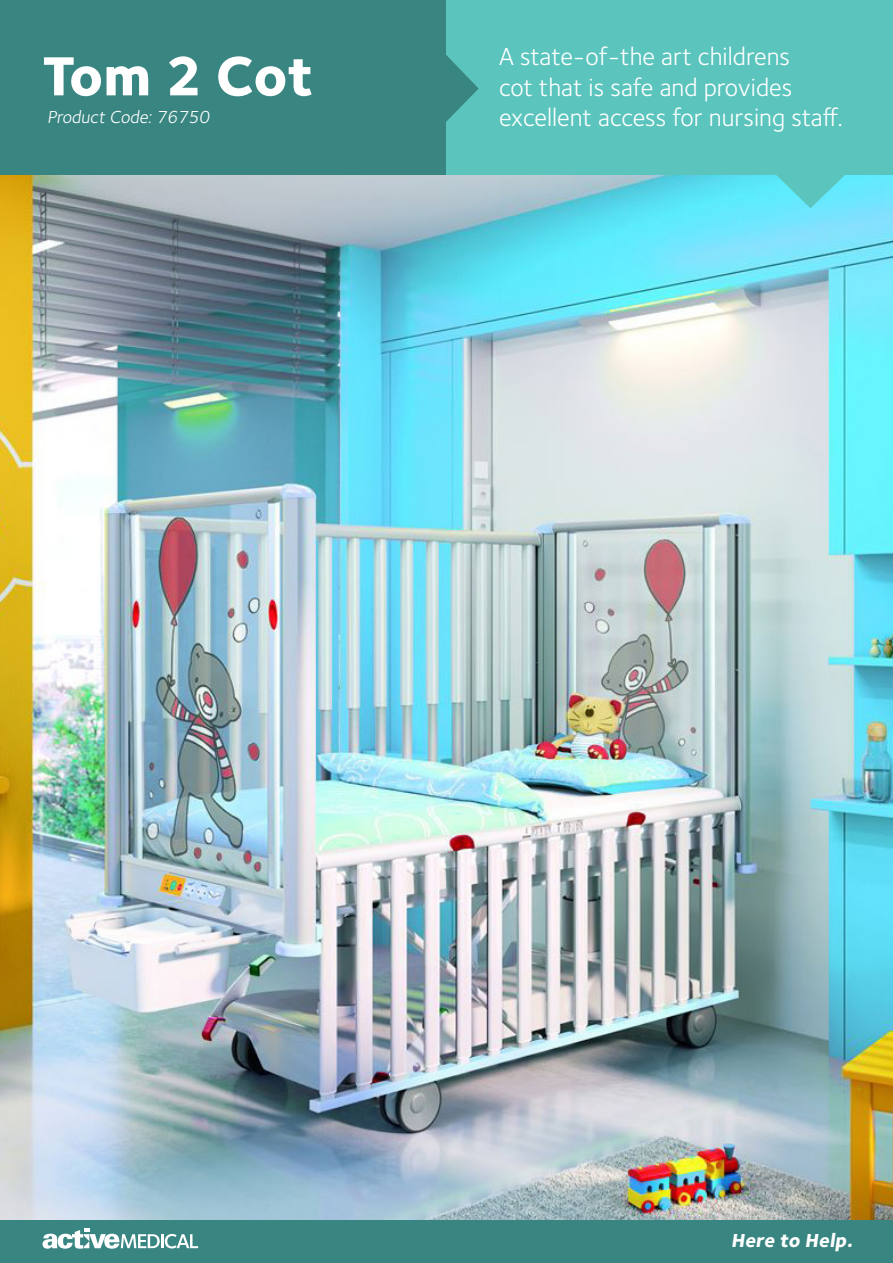
<style>
.page{position:relative;width:893px;height:1263px;background:#fff}
.page>*{position:absolute;margin:0;border:0;box-sizing:border-box;transform-origin:0 0}
.t1{font:800 57px "Foundry Sterling";letter-spacing:-.005em;color:#fff}
.t2{font:25.5px/30.6px "Foundry Sterling";color:#fff}
.t3{font:800 19.5px "Foundry Sterling";color:#fff}
.t4{font:18px "Foundry Sterling";color:#fff}
</style>
<div class="page">
<img style="left:0;top:174px;width:893px;height:1046px">
<div style="left:0;top:1220px;width:893px;height:43px;background:#388581"></div>
<svg style="left:42px;top:1228px;width:156px;height:21px"></svg>
<div style="left:0;top:0;width:446px;height:174px;background:#388581"></div>
<div style="left:446px;top:0;width:447px;height:174px;background:#5ac4bd"></div>
<svg style="left:446px;top:55px;width:33px;height:67px"></svg>
<svg style="left:771px;top:174px;width:79px;height:34px"></svg>
<h1 class="t1" style="left:43px;top:41px;width:273px">Tom 2 Cot</h1>
<p class="t4" style="left:47px;top:107px;width:167px">Product Code: 76750</p>
<p class="t2" style="left:499px;top:42px;width:345px">A state-of-the art childrens<br>cot that is safe and provides excellent access for nursing staff.</p>
<p class="t3" style="left:731px;top:1229px;width:127px">Here to Help.</p>
</div>
